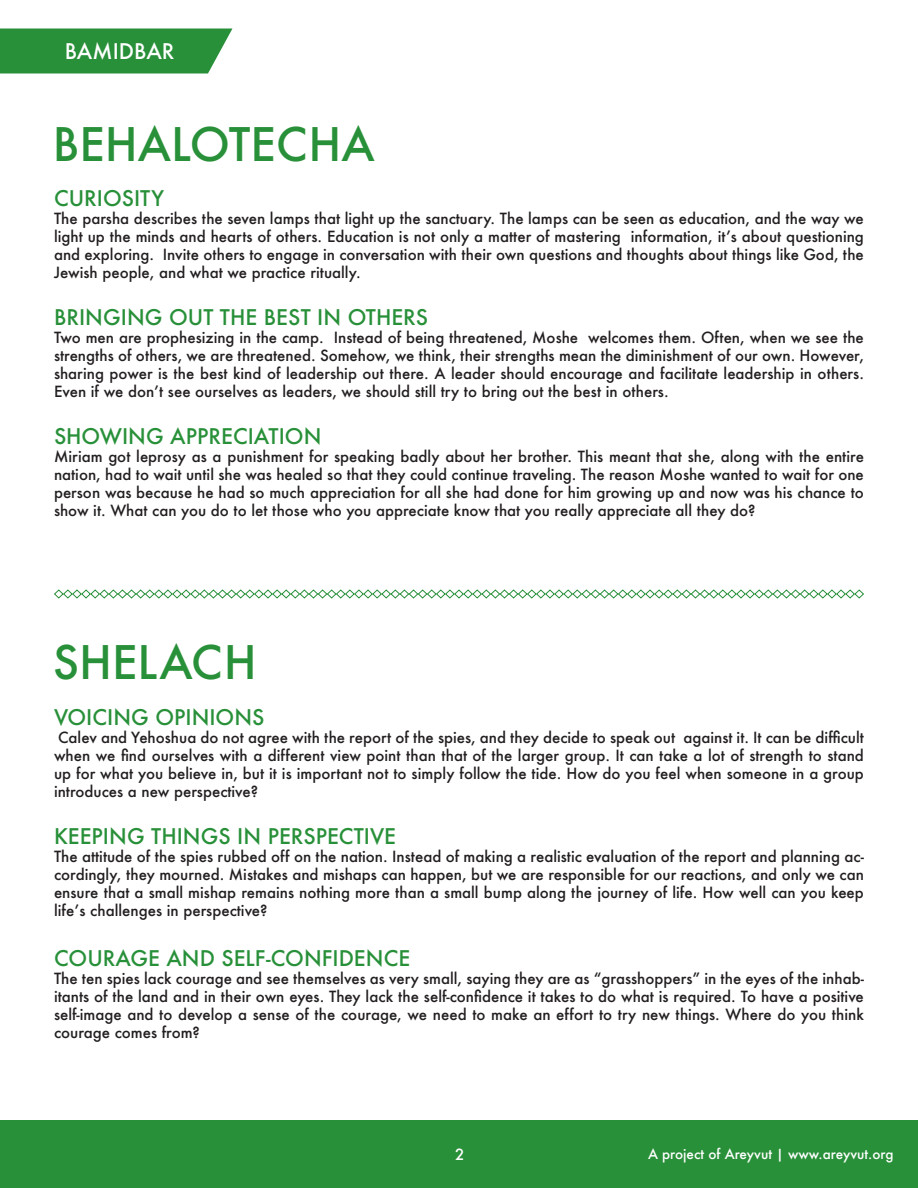
<style>
.page{position:relative;width:918px;height:1188px;background:#fff}
.page>*{position:absolute;margin:0;border:0;box-sizing:border-box;transform-origin:0 0}
.t1{font:500 45px "Futura";color:#289039}
.t2{font:500 21px "Futura";color:#289039}
.t3{font:500 21px "Futura";color:#fff}
.t4{font:500 15px/18px "Futura";color:#231f20;text-align:justify}
.t5{font:500 15px "Futura";color:#fff}
.t6{font:500 13.5px "Futura";color:#fff}
</style>
<div class="page">
<svg style="left:0;top:28px;width:232px;height:46px;background:#369746"></svg>
<svg style="left:54px;top:589px;width:810px;height:10px"></svg>
<div style="left:0;top:1120px;width:918px;height:68px;background:#289039"></div>
<h2 class="t3" style="left:65px;top:37px;width:111px">BAMIDBAR</h2>
<p class="t1" style="left:53px;top:113px;width:323px">BEHALOTECHA</p>
<p class="t2" style="left:54px;top:184px;width:112px">CURIOSITY</p>
<p class="t4" style="left:54px;top:209px;width:811px">The parsha describes the seven lamps that light up the sanctuary. The lamps can be seen as education, and the way we light up the minds and hearts of others. Education is not only a matter of mastering information, it’s about questioning and exploring. Invite others to engage in conversation with their own questions and thoughts about things like God, the Jewish people, and what we practice ritually.</p>
<p class="t2" style="left:54px;top:303px;width:376px">BRINGING OUT THE BEST IN OTHERS</p>
<p class="t4" style="left:54px;top:328px;width:811px">Two men are prophesizing in the camp. Instead of being threatened, Moshe welcomes them. Often, when we see the strengths of others, we are threatened. Somehow, we think, their strengths mean the diminishment of our own. However, sharing power is the best kind of leadership out there. A leader should encourage and facilitate leadership in others.<br>Even if we don’t see ourselves as leaders, we should still try to bring out the best in others.</p>
<p class="t2" style="left:54px;top:421px;width:269px">SHOWING APPRECIATION</p>
<p class="t4" style="left:54px;top:447px;width:811px">Miriam got leprosy as a punishment for speaking badly about her brother. This meant that she, along with the entire nation, had to wait until she was healed so that they could continue traveling. The reason Moshe wanted to wait for one person was because he had so much appreciation for all she had done for him growing up and now was his chance to show it. What can you do to let those who you appreciate know that you really appreciate all they do?</p>
<p class="t1" style="left:53px;top:632px;width:205px">SHELACH</p>
<p class="t2" style="left:54px;top:703px;width:212px">VOICING OPINIONS</p>
<p class="t4" style="left:54px;top:728px;width:811px">Calev and Yehoshua do not agree with the report of the spies, and they decide to speak out against it. It can be difficult when we find ourselves with a different view point than that of the larger group. It can take a lot of strength to stand up for what you believe in, but it is important not to simply follow the tide. How do you feel when someone in a group introduces a new perspective?</p>
<p class="t2" style="left:54px;top:821px;width:344px">KEEPING THINGS IN PERSPECTIVE</p>
<p class="t4" style="left:54px;top:847px;width:812px">The attitude of the spies rubbed off on the nation. Instead of making a realistic evaluation of the report and planning ac&shy;cordingly, they mourned. Mistakes and mishaps can happen, but we are responsible for our reactions, and only we can ensure that a small mishap remains nothing more than a small bump along the journey of life. How well can you keep life’s challenges in perspective?</p>
<p class="t2" style="left:54px;top:944px;width:358px">COURAGE AND SELF-CONFIDENCE</p>
<p class="t4" style="left:54px;top:969px;width:812px">The ten spies lack courage and see themselves as very small, saying they are as “grasshoppers” in the eyes of the inhab&shy;itants of the land and in their own eyes. They lack the self-confidence it takes to do what is required. To have a positive self-image and to develop a sense of the courage, we need to make an effort to try new things. Where do you think courage comes from?</p>
<p class="t5" style="left:455px;top:1144px;width:11px">2</p>
<p class="t6" style="left:648px;top:1144px;width:247px">A project of Areyvut | www.areyvut.org</p>
</div>
